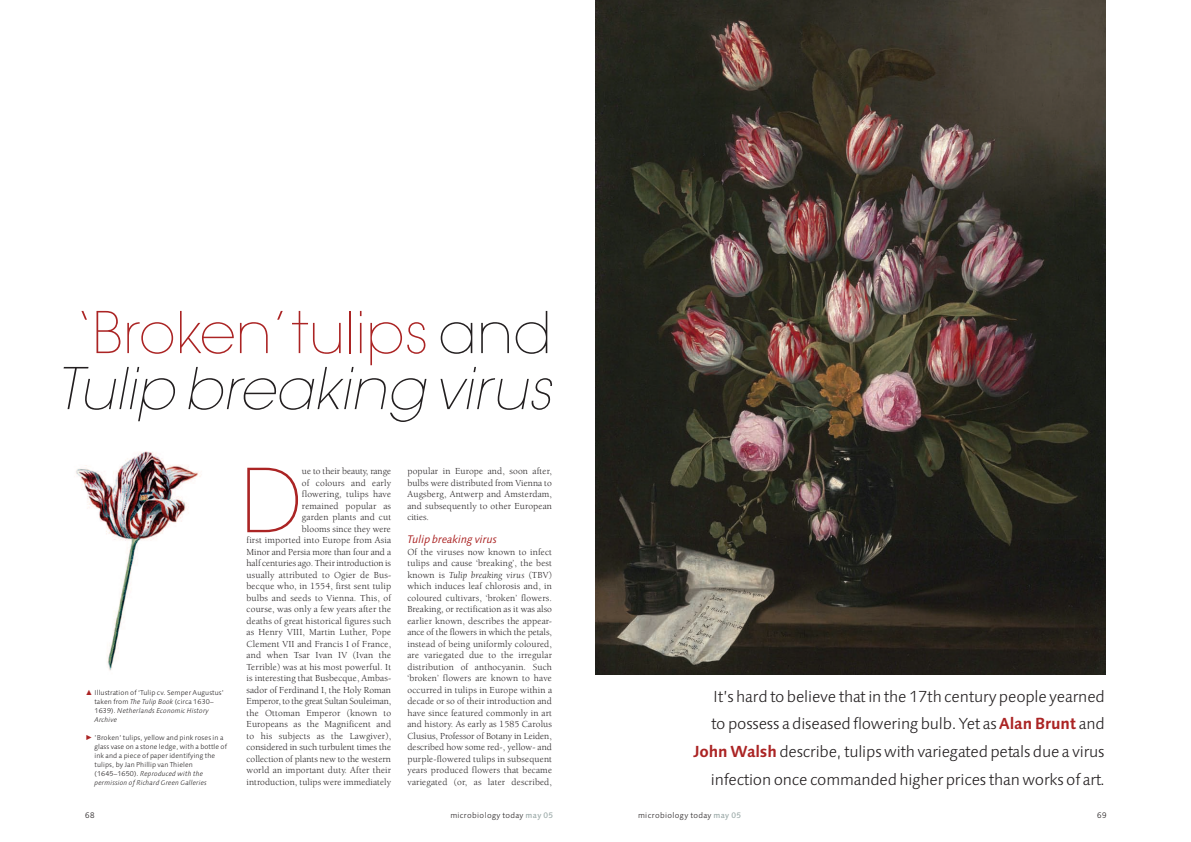
<style>
.page{position:relative;width:1191px;height:842px;background:#fff}
.page>*{position:absolute;margin:0;border:0;box-sizing:border-box;transform-origin:0 0}
.t1{font:200 87.2px "Avant Garde LT";color:#ab2424}
.t2{font:italic 200 57px/56px "Avant Garde LT";color:#231f20;text-align:center}
.t3{font:300 16px/27.7px "Linotype Syntax";letter-spacing:-.01em;color:#231f20;text-align:right}
.t4{font:italic 11px "Linotype Syntax";letter-spacing:-.005em;color:#ab2424}
.t5{font:9.5px/11.5px "Berkeley LT";letter-spacing:.015em;color:#231f20;text-align:justify}
.t6{font:300 8px "Linotype Syntax";letter-spacing:.045em;color:#231f20}
.t7{font:300 8px "Frutiger";color:#231f20}
.t8{font:300 7px/9px "Linotype Syntax";letter-spacing:.015em;color:#231f20}
.s1{font-style:normal;color:#ab2424}
.s2{font-style:normal}
.s3{font-style:italic}
.s4{font-weight:700;color:#ab2424}
.s5{font-weight:500;color:#9eacaa}
</style>
<div class="page">
<img style="left:76px;top:451px;width:125px;height:220px">
<img style="left:595px;top:0;width:511px;height:675px">
<h2 class="t2" style="left:56px;top:310px;width:497px"><span class="s1">‘Broken’tulips</span> <span class="s2">and<br></span>Tulip breaking virus</h2>
<p class="t8" style="left:95px;top:689px;width:131px">Illustration of ‘Tulip cv. Semper Augustus’ taken from <span class="s3">The Tulip Book</span> (circa 1630–<br>1639). <span class="s3">Netherlands Economic History<br>Archive</span></p>
<p class="t8" style="left:95px;top:734px;width:134px">’Broken’ tulips, yellow and pink roses in a glass vase on a stone ledge, with a bottle of ink and a piece of paper identifying the tulips, by Jan Phillip van Thielen (1645–1650). <span class="s3">Reproduced with the permission of Richard Green Galleries</span></p>
<p class="t5" style="left:246px;top:466px;width:146px;text-align:right">ue to their beauty, range<br>of colours and early<br>flowering, tulips have<br>remained popular as<br>garden plants and cut<br>blooms since they were<br>first imported into Europe from Asia Minor and Persia more than four and a half centuries ago. Their introduction is usually attributed to Ogier de Bus&shy;becque who, in 1554, first sent tulip bulbs and seeds to Vienna. This, of course, was only a few years after the deaths of great historical figures such as Henry VIII, Martin Luther, Pope Clement VII and Francis I of France, and when Tsar Ivan IV (Ivan the Terrible) was at his most powerful. It is interesting that Busbecque, Ambas&shy;sador of Ferdinand I, the Holy Roman Emperor, to the great Sultan Souleiman, the Ottoman Emperor (known to Europeans as the Magnificent and to his subjects as the Lawgiver), considered in such turbulent times the collection of plants new to the western world an important duty. After their introduction, tulips were immediately</p>
<h1 class="t1" style="left:240px;top:468px;width:63px">D</h1>
<p class="t5" style="left:407px;top:466px;width:146px">popular in Europe and, soon after, bulbs were distributed from Vienna to Augsberg, Antwerp and Amsterdam, and subsequently to other European cities.</p>
<p class="t4" style="left:407px;top:535px;width:91px">Tulip breaking virus</p>
<p class="t5" style="left:407px;top:546px;width:146px">Of the viruses now known to infect tulips and cause ‘breaking’, the best known is <span class="s3">Tulip breaking virus</span> (TBV) which induces leaf chlorosis and, in coloured cultivars, ‘broken’ flowers.<br>Breaking, or rectification as it was also earlier known, describes the appear&shy;ance of the flowers in which the petals, instead of being uniformly coloured, are variegated due to the irregular distribution of anthocyanin. Such ‘broken’ flowers are known to have occurred in tulips in Europe within a decade or so of their introduction and have since featured commonly in art and history. As early as 1585 Carolus Clusius, Professor of Botany in Leiden, described how some red-, yellow- and purple-flowered tulips in subsequent years produced flowers that became variegated (or, as later described,</p>
<p class="t3" style="left:693px;top:684px;width:413px">It’s hard to believe that in the 17th century people yearned<br>to possess a diseased flowering bulb. Yet as <span class="s4">Alan Brunt</span> and <span class="s4">John Walsh</span> describe, tulips with variegated petals due a virus infection once commanded higher prices than works of art.</p>
<p class="t7" style="left:85px;top:812px;width:11px">68</p>
<p class="t6" style="left:450px;top:812px;width:104px">microbiology today <span class="s5">may 05</span></p>
<p class="t6" style="left:638px;top:812px;width:104px">microbiology today <span class="s5">may 05</span></p>
<p class="t7" style="left:1097px;top:812px;width:11px">69</p>
</div>
